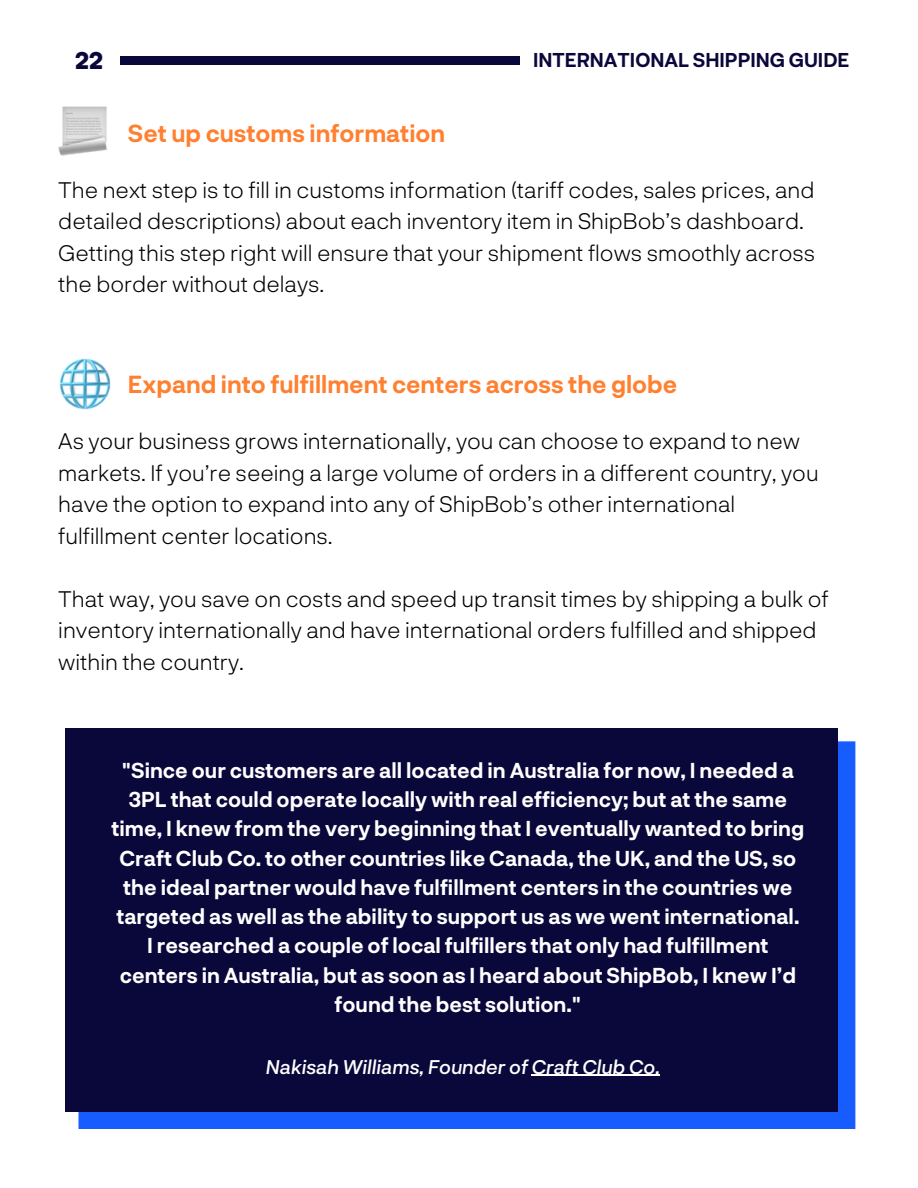
<style>
.page{position:relative;width:918px;height:1188px;background:#fff}
.page>*{position:absolute;margin:0;border:0;box-sizing:border-box;transform-origin:0 0}
.t1{font:700 24px "Neurial Grotesk";color:#ff8030}
.t2{font:800 23.4px "Neurial Grotesk";color:#0a083b}
.t3{font:300 22.5px/31.5px "Neurial Grotesk";color:#000}
.t4{font:700 21px/29.2px "Neurial Grotesk";color:#fff;text-align:center}
.t5{font:italic 500 19.5px "Neurial Grotesk";color:#fff}
.t6{font:700 19.5px "Neurial Grotesk";color:#0a083b}
</style>
<div class="page">
<div style="left:79px;top:741px;width:776px;height:388px;background:#175cff"></div>
<div style="left:66px;top:728px;width:772px;height:384px;background:#0a083b"></div>
<div style="left:120px;top:56px;width:400px;height:9px;background:#0a083b"></div>
<img style="left:58px;top:107px;width:49px;height:49px">
<img style="left:59px;top:359px;width:51px;height:50px">
<hr style="left:532px;top:1075px;width:128px;height:1px;background:#fff">
<p class="t2" style="left:75px;top:46px;width:29px">22</p>
<p class="t6" style="left:533px;top:48px;width:318px">INTERNATIONAL SHIPPING GUIDE</p>
<p class="t1" style="left:128px;top:118px;width:319px">Set up customs information</p>
<p class="t3" style="left:58px;top:173px;width:759px">The next step is to fill in customs information (tariff codes, sales prices, and detailed descriptions) about each inventory item in ShipBob’s dashboard.<br>Getting this step right will ensure that your shipment flows smoothly across the border without delays.</p>
<p class="t1" style="left:128px;top:369px;width:551px">Expand into fulfillment centers across the globe</p>
<p class="t3" style="left:58px;top:424px;width:762px">As your business grows internationally, you can choose to expand to new markets. If you’re seeing a large volume of orders in a different country, you have the option to expand into any of ShipBob’s other international fulfillment center locations.</p>
<p class="t3" style="left:58px;top:582px;width:772px">That way, you save on costs and speed up transit times by shipping a bulk of inventory internationally and have international orders fulfilled and shipped within the country.</p>
<p class="t4" style="left:112px;top:755px;width:694px">"Since our customers are all located in Australia for now, I needed a 3PL that could operate locally with real efficiency; but at the same time, I knew from the very beginning that I eventually wanted to bring Craft Club Co. to other countries like Canada, the UK, and the US, so the ideal partner would have fulfillment centers in the countries we targeted as well as the ability to support us as we went international.<br>I researched a couple of local fulfillers that only had fulfillment centers in Australia, but as soon as I heard about ShipBob, I knew I’d found the best solution."</p>
<p class="t5" style="left:266px;top:1054px;width:396px">Nakisah Williams, Founder of Craft Club Co.</p>
</div>
